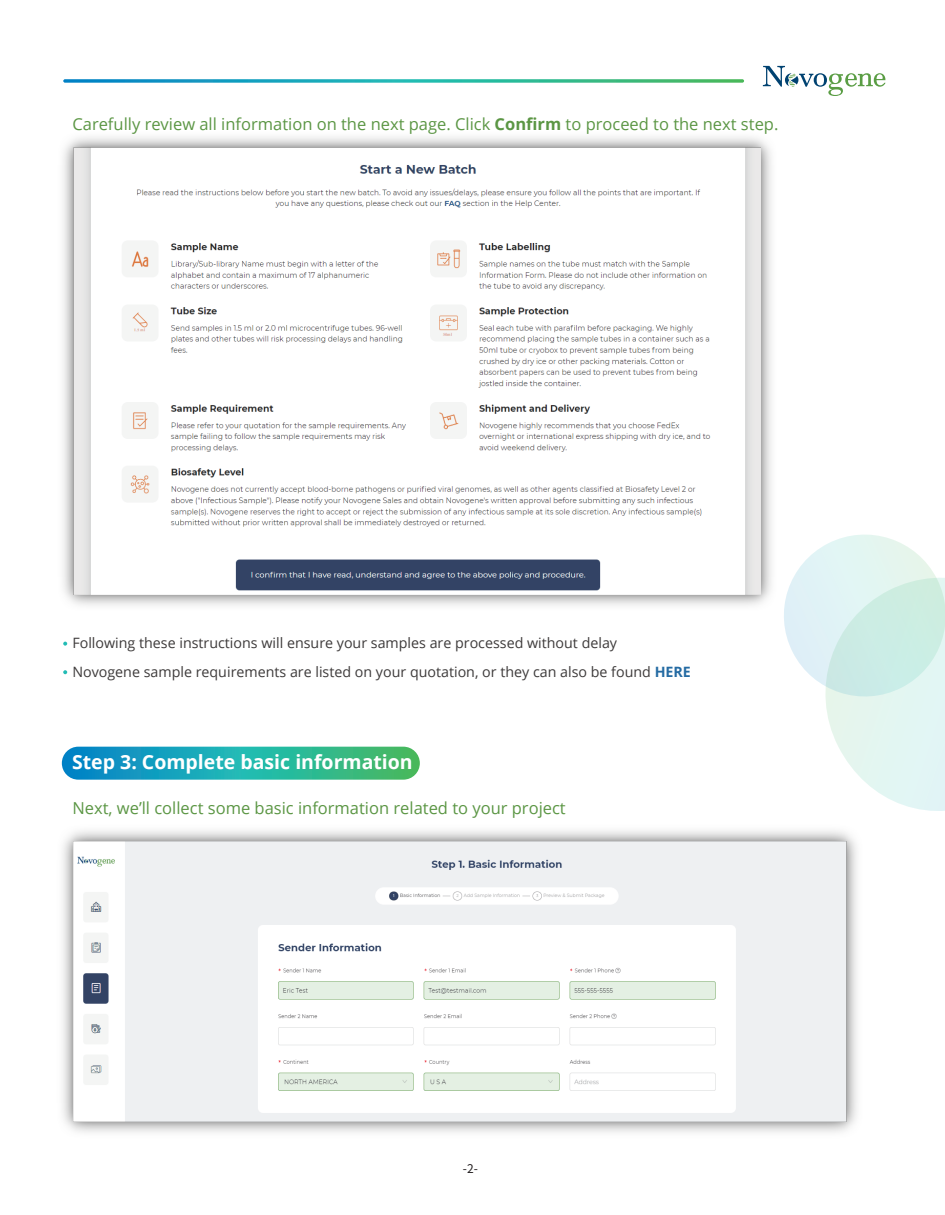
<style>
.page{position:relative;width:945px;height:1215px;background:#fff}
.page>*{position:absolute;margin:0;border:0;box-sizing:border-box;transform-origin:0 0}
.t1{font:700 19.5px "Open Sans";color:#fff}
.t2{font:16.5px "Open Sans";color:#5b9644}
.t3{font:14.25px/29px "Open Sans";color:#3d3a3a}
.t4{font:12px "Source Han Sans CN";color:#231f20}
.s1{font-weight:700}
.s2{font-weight:700;color:#256ba3}
</style>
<div class="page">
<svg style="left:63px;top:79px;width:681px;height:4px;background:#40b6af"></svg>
<svg style="left:763px;top:66px;width:123px;height:30px"></svg>
<svg style="left:63px;top:642px;width:4px;height:4px"></svg>
<svg style="left:63px;top:670px;width:4px;height:4px"></svg>
<svg style="left:62px;top:747px;width:358px;height:33px;background:#24aca4"></svg>
<svg style="left:784px;top:535px;width:161px;height:276px"></svg>
<img style="left:63px;top:137px;width:709px;height:469px">
<img style="left:62px;top:830px;width:795px;height:303px">
<p class="t2" style="left:72px;top:113px;width:708px">Carefully review all information on the next page. Click <span class="s1">Confirm</span> to proceed to the next step.</p>
<p class="t3" style="left:72px;top:628px;width:620px">Following these instructions will ensure your samples are processed without delay<br>Novogene sample requirements are listed on your quotation, or they can also be found <span class="s2">HERE</span></p>
<h1 class="t1" style="left:72px;top:748px;width:342px">Step 3: Complete basic information</h1>
<p class="t2" style="left:72px;top:797px;width:495px">Next, we’ll collect some basic information related to your project</p>
<p class="t4" style="left:463px;top:1162px;width:16px">-2-</p>
</div>
